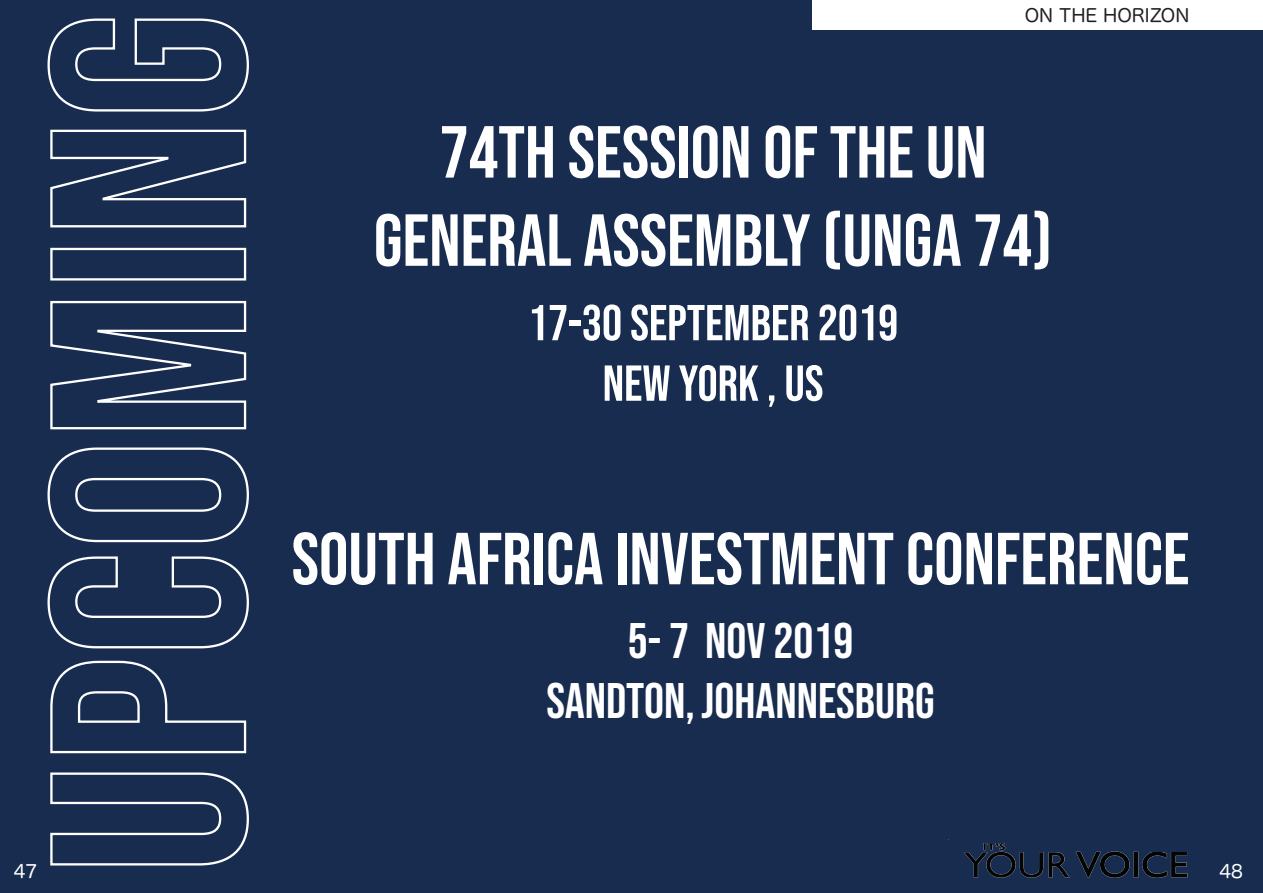
<style>
.page{position:relative;width:1263px;height:893px;background:#182c50}
.page>*{position:absolute;margin:0;border:0;box-sizing:border-box;transform-origin:0 0}
.t1{font:73.5px/88.2px "Bebas Neue";color:#fff;text-align:center}
.t2{font:50.4px/60.4px "Bebas Neue";color:#fff;text-align:center}
.t3{font:49.95px "Bebas Neue";color:#fff}
.t4{font:18px "Hira Maru Pro W4";color:#231f20}
.t5{font:18px "Hira Maru Pro W4";color:#fff}
</style>
<div class="page">
<div style="left:812px;top:0;width:451px;height:30px;background:#fff"></div>
<img style="left:948px;top:839px;width:240px;height:39px">
<div style="left:1139px;top:839px;width:52px;height:12px;background:#182c50"></div>
<svg style="left:50px;top:772px;width:199px;height:94px"></svg>
<svg style="left:50px;top:660px;width:197px;height:94px"></svg>
<svg style="left:47px;top:556px;width:202px;height:93px"></svg>
<svg style="left:47px;top:447px;width:202px;height:96px"></svg>
<svg style="left:50px;top:300px;width:197px;height:130px"></svg>
<div style="left:50px;top:248px;width:196px;height:33px;border:2px solid #fff"></div>
<svg style="left:50px;top:129px;width:197px;height:99px"></svg>
<svg style="left:47px;top:18px;width:202px;height:94px"></svg>
<p class="t4" style="left:1025px;top:0;width:166px">ON THE HORIZON</p>
<p class="t1" style="left:374px;top:107px;width:680px">74TH SESSION OF THE UN<br>GENERAL ASSEMBLY (UNGA 74)</p>
<p class="t2" style="left:528px;top:292px;width:372px">17-30 SEPTEMBER 2019<br>NEW YORK , US</p>
<p class="t1" style="left:292px;top:514px;width:899px">SOUTH AFRICA INVESTMENT CONFERENCE</p>
<p class="t3" style="left:628px;top:613px;width:227px">5- 7 NOV 2019</p>
<p class="t3" style="left:546px;top:673px;width:390px">SANDTON, JOHANNESBURG</p>
<p class="t5" style="left:14px;top:856px;width:25px">47</p>
<p class="t5" style="left:1219px;top:856px;width:25px">48</p>
</div>
